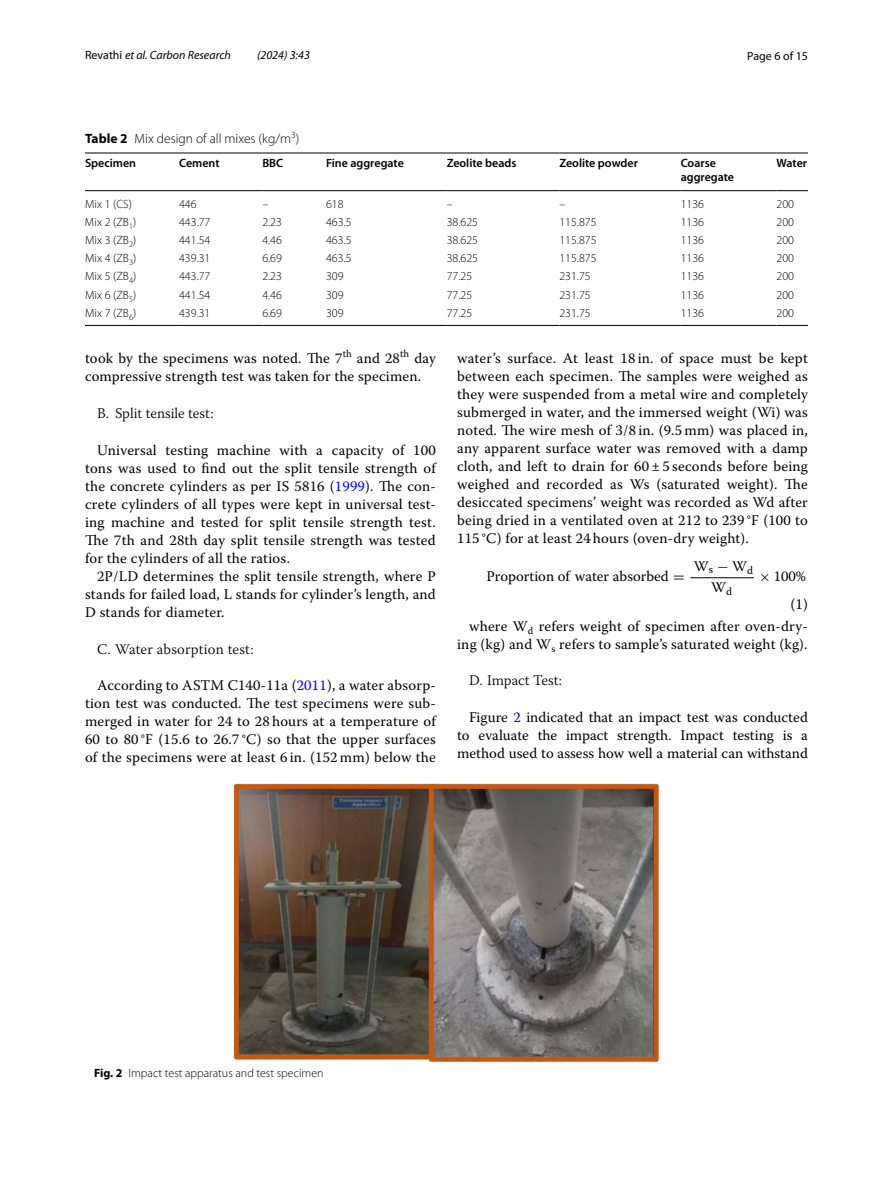
<style>
.page{position:relative;width:893px;height:1187px;background:#fff}
.page>*{position:absolute;margin:0;border:0;box-sizing:border-box;transform-origin:0 0}
.t1{font:15px "Warnock Pro";color:#000}
.t2{font:14.7px/18px "Warnock Pro";letter-spacing:.015em;color:#000;text-align:justify}
.t3{font:300 14.7px "Warnock Pro";color:#000}
.t4{font:14.7px/20.7px "Warnock Pro Regular 2";color:#000;text-align:center}
.t5{font:300 13.5px "Myriad Pro";color:#000}
.t6{font:300 12px "Myriad Pro";color:#000}
.t7{font:600 12px/13.5px "Myriad Pro";color:#000}
.t8{font:italic 12px "Myriad Pro";color:#000}
.t9{font:12px "Myriad Pro";color:#000}
.s1{font-style:normal}
.s2{font-weight:700}
.s3{color:#00f}
.s4{font-family:"MTSYN"}
</style>
<div class="page">
<hr style="left:690px;top:577px;width:64px;height:1px;background:#000">
<hr style="left:85px;top:153px;width:94px;height:1px;background:#000">
<hr style="left:85px;top:190px;width:94px;height:1px;background:#000">
<hr style="left:179px;top:153px;width:83px;height:1px;background:#000">
<hr style="left:179px;top:190px;width:83px;height:1px;background:#000">
<hr style="left:262px;top:153px;width:64px;height:1px;background:#000">
<hr style="left:262px;top:190px;width:64px;height:1px;background:#000">
<hr style="left:326px;top:153px;width:121px;height:1px;background:#000">
<hr style="left:326px;top:190px;width:121px;height:1px;background:#000">
<hr style="left:447px;top:153px;width:112px;height:1px;background:#000">
<hr style="left:447px;top:190px;width:112px;height:1px;background:#000">
<hr style="left:559px;top:153px;width:122px;height:1px;background:#000">
<hr style="left:559px;top:190px;width:122px;height:1px;background:#000">
<hr style="left:681px;top:153px;width:96px;height:1px;background:#000">
<hr style="left:681px;top:190px;width:96px;height:1px;background:#000">
<hr style="left:777px;top:153px;width:31px;height:1px;background:#000">
<hr style="left:777px;top:190px;width:31px;height:1px;background:#000">
<hr style="left:85px;top:325px;width:94px;height:1px;background:#000">
<hr style="left:179px;top:325px;width:83px;height:1px;background:#000">
<hr style="left:262px;top:325px;width:64px;height:1px;background:#000">
<hr style="left:326px;top:325px;width:121px;height:1px;background:#000">
<hr style="left:447px;top:325px;width:112px;height:1px;background:#000">
<hr style="left:559px;top:325px;width:122px;height:1px;background:#000">
<hr style="left:681px;top:325px;width:96px;height:1px;background:#000">
<hr style="left:777px;top:325px;width:31px;height:1px;background:#000">
<img style="left:234px;top:783px;width:425px;height:279px">
<p class="t8" style="left:85px;top:48px;width:147px"><span class="s1">Revathi</span> et al. Carbon Research</p>
<p class="t8" style="left:257px;top:48px;width:54px">(2024) 3:43</p>
<p class="t9" style="left:747px;top:48px;width:62px">Page 6 of 15</p>
<p class="t5" style="left:85px;top:131px;width:216px"><span class="s2">Table 2</span> Mix design of all mixes (kg/m<sup>3</sup>)</p>
<p class="t7" style="left:85px;top:156px;width:53px">Specimen</p>
<p class="t7" style="left:179px;top:156px;width:42px">Cement</p>
<p class="t7" style="left:262px;top:156px;width:22px">BBC</p>
<p class="t7" style="left:326px;top:156px;width:79px">Fine aggregate</p>
<p class="t7" style="left:447px;top:156px;width:71px">Zeolite beads</p>
<p class="t7" style="left:559px;top:156px;width:80px">Zeolite powder</p>
<p class="t7" style="left:681px;top:156px;width:55px">Coarse aggregate</p>
<p class="t7" style="left:777px;top:156px;width:32px">Water</p>
<p class="t6" style="left:85px;top:197px;width:49px">Mix 1 (CS)</p>
<p class="t6" style="left:179px;top:197px;width:19px">446</p>
<p class="t6" style="left:262px;top:197px;width:7px">–</p>
<p class="t6" style="left:326px;top:197px;width:19px">618</p>
<p class="t6" style="left:447px;top:197px;width:7px">–</p>
<p class="t6" style="left:559px;top:197px;width:7px">–</p>
<p class="t6" style="left:681px;top:197px;width:25px">1136</p>
<p class="t6" style="left:776px;top:197px;width:19px">200</p>
<p class="t6" style="left:85px;top:215px;width:53px">Mix 2 (ZB<sub>1</sub>)</p>
<p class="t6" style="left:179px;top:215px;width:33px">443.77</p>
<p class="t6" style="left:262px;top:215px;width:21px">2.23</p>
<p class="t6" style="left:326px;top:215px;width:27px">463.5</p>
<p class="t6" style="left:447px;top:215px;width:33px">38.625</p>
<p class="t6" style="left:559px;top:215px;width:39px">115.875</p>
<p class="t6" style="left:681px;top:215px;width:25px">1136</p>
<p class="t6" style="left:776px;top:215px;width:19px">200</p>
<p class="t6" style="left:85px;top:233px;width:53px">Mix 3 (ZB<sub>2</sub>)</p>
<p class="t6" style="left:179px;top:233px;width:33px">441.54</p>
<p class="t6" style="left:262px;top:233px;width:21px">4.46</p>
<p class="t6" style="left:326px;top:233px;width:27px">463.5</p>
<p class="t6" style="left:447px;top:233px;width:33px">38.625</p>
<p class="t6" style="left:559px;top:233px;width:39px">115.875</p>
<p class="t6" style="left:681px;top:233px;width:25px">1136</p>
<p class="t6" style="left:776px;top:233px;width:19px">200</p>
<p class="t6" style="left:85px;top:252px;width:53px">Mix 4 (ZB<sub>3</sub>)</p>
<p class="t6" style="left:179px;top:252px;width:33px">439.31</p>
<p class="t6" style="left:262px;top:252px;width:21px">6.69</p>
<p class="t6" style="left:326px;top:252px;width:27px">463.5</p>
<p class="t6" style="left:447px;top:252px;width:33px">38.625</p>
<p class="t6" style="left:559px;top:252px;width:39px">115.875</p>
<p class="t6" style="left:681px;top:252px;width:25px">1136</p>
<p class="t6" style="left:776px;top:252px;width:19px">200</p>
<p class="t6" style="left:85px;top:270px;width:53px">Mix 5 (ZB<sub>4</sub>)</p>
<p class="t6" style="left:179px;top:270px;width:33px">443.77</p>
<p class="t6" style="left:262px;top:270px;width:21px">2.23</p>
<p class="t6" style="left:326px;top:270px;width:19px">309</p>
<p class="t6" style="left:447px;top:270px;width:27px">77.25</p>
<p class="t6" style="left:559px;top:270px;width:33px">231.75</p>
<p class="t6" style="left:681px;top:270px;width:25px">1136</p>
<p class="t6" style="left:776px;top:270px;width:19px">200</p>
<p class="t6" style="left:85px;top:288px;width:53px">Mix 6 (ZB<sub>5</sub>)</p>
<p class="t6" style="left:179px;top:288px;width:33px">441.54</p>
<p class="t6" style="left:262px;top:288px;width:21px">4.46</p>
<p class="t6" style="left:326px;top:288px;width:19px">309</p>
<p class="t6" style="left:447px;top:288px;width:27px">77.25</p>
<p class="t6" style="left:559px;top:288px;width:33px">231.75</p>
<p class="t6" style="left:681px;top:288px;width:25px">1136</p>
<p class="t6" style="left:776px;top:288px;width:19px">200</p>
<p class="t6" style="left:85px;top:306px;width:53px">Mix 7 (ZB<sub>6</sub>)</p>
<p class="t6" style="left:179px;top:306px;width:33px">439.31</p>
<p class="t6" style="left:262px;top:306px;width:21px">6.69</p>
<p class="t6" style="left:326px;top:306px;width:19px">309</p>
<p class="t6" style="left:447px;top:306px;width:27px">77.25</p>
<p class="t6" style="left:559px;top:306px;width:33px">231.75</p>
<p class="t6" style="left:681px;top:306px;width:25px">1136</p>
<p class="t6" style="left:776px;top:306px;width:19px">200</p>
<p class="t2" style="left:85px;top:349px;width:352px">took by the specimens was noted. The 7<sup>th</sup> and 28<sup>th</sup> day compressive strength test was taken for the specimen.</p>
<p class="t3" style="left:97px;top:404px;width:118px">B. Split tensile test:</p>
<p class="t2" style="left:85px;top:440px;width:352px;text-indent:12px">Universal testing machine with a capacity of 100 tons was used to find out the split tensile strength of the concrete cylinders as per IS 5816 (<span class="s3">1999</span>). The con&shy;crete cylinders of all types were kept in universal test&shy;ing machine and tested for split tensile strength test.<br>The 7th and 28th day split tensile strength was tested for the cylinders of all the ratios.</p>
<p class="t2" style="left:85px;top:566px;width:352px;text-indent:12px">2P/LD determines the split tensile strength, where P stands for failed load, L stands for cylinder’s length, and D stands for diameter.</p>
<p class="t3" style="left:97px;top:640px;width:158px">C. Water absorption test:</p>
<p class="t2" style="left:85px;top:676px;width:352px;text-indent:12px">According to ASTM C140-11a (<span class="s3">2011</span>), a water absorp&shy;tion test was conducted. The test specimens were sub&shy;merged in water for 24 to 28 hours at a temperature of 60 to 80 °F (15.6 to 26.7 °C) so that the upper surfaces of the specimens were at least 6 in. (152 mm) below the</p>
<p class="t2" style="left:457px;top:349px;width:352px">water’s surface. At least 18 in. of space must be kept between each specimen. The samples were weighed as they were suspended from a metal wire and completely submerged in water, and the immersed weight (Wi) was noted. The wire mesh of 3/8 in. (9.5 mm) was placed in, any apparent surface water was removed with a damp cloth, and left to drain for 60 ± 5 seconds before being weighed and recorded as Ws (saturated weight). The desiccated specimens’ weight was recorded as Wd after being dried in a ventilated oven at 212 to 239 °F (100 to 115 °C) for at least 24 hours (oven-dry weight).</p>
<p class="t4" style="left:486px;top:567px;width:200px">Proportion of water absorbed <span class="s4">=</span></p>
<p class="t4" style="left:694px;top:557px;width:61px">W<sub>s</sub> <span class="s4">−</span> W<sub>d<br></sub>W<sub>d</sub></p>
<p class="t4" style="left:759px;top:567px;width:49px"><span class="s4">×</span> 100%</p>
<p class="t1" style="left:791px;top:594px;width:19px">(1)</p>
<p class="t2" style="left:457px;top:616px;width:352px;text-align:right">where W<sub>d</sub> refers weight of specimen after oven-dry&shy;ing (kg) and W<sub>s</sub> refers to sample’s saturated weight (kg).</p>
<p class="t3" style="left:469px;top:671px;width:94px">D. Impact Test:</p>
<p class="t2" style="left:457px;top:708px;width:352px;text-indent:12px">Figure <span class="s3">2</span> indicated that an impact test was conducted to evaluate the impact strength. Impact testing is a method used to assess how well a material can withstand</p>
<p class="t6" style="left:94px;top:1066px;width:231px"><span class="s2">Fig. 2</span> Impact test apparatus and test specimen</p>
</div>
